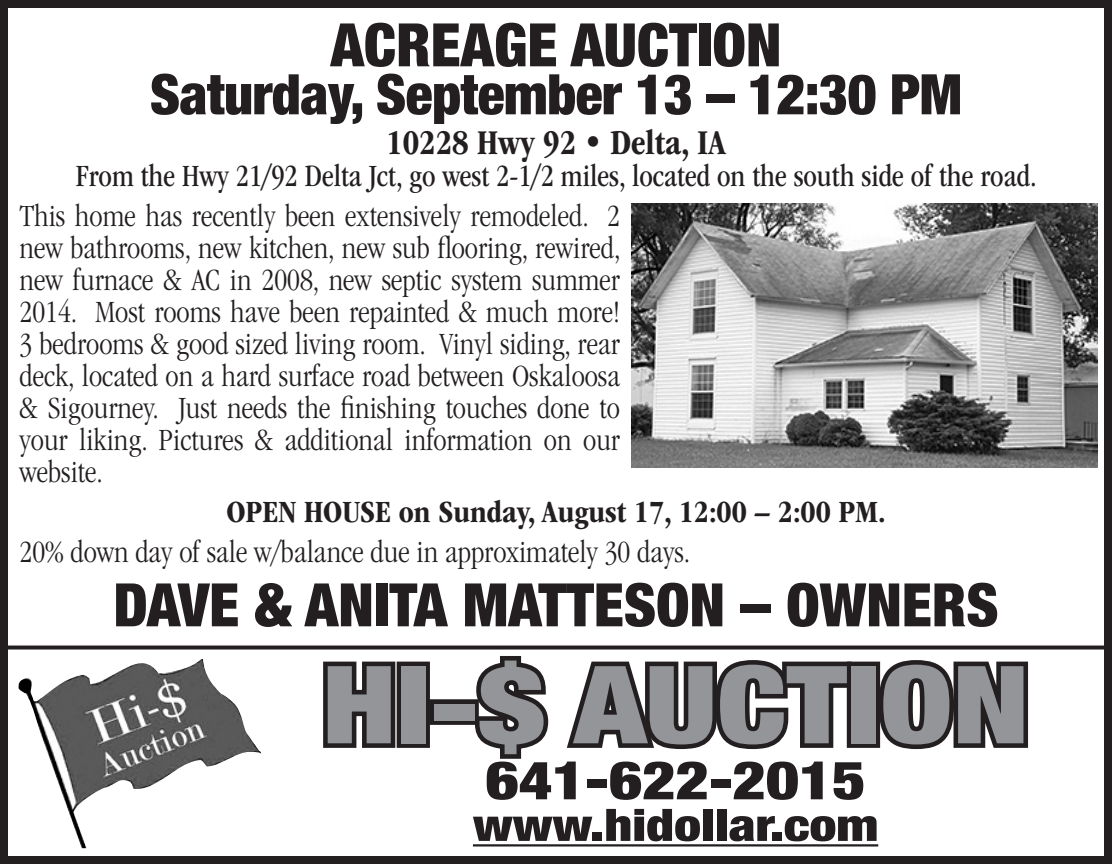
<style>
.page{position:relative;width:1112px;height:864px;background:#fff}
.page>*{position:absolute;margin:0;border:0;box-sizing:border-box;transform-origin:0 0}
.t1{font:900 condensed 108px "Helvetica Neue";color:#939598;scale:1.2 1}
.t2{font:900 condensed 60px "Helvetica Neue";color:#231f20}
.t3{font:900 condensed 56px "Helvetica Neue";letter-spacing:-.01em;color:#231f20}
.t4{font:900 condensed 53.2px "Helvetica Neue";color:#231f20;scale:1.2 1}
.t5{font:900 condensed 44.8px "Helvetica Neue";color:#231f20;scale:1.2 1}
.t6{font:700 condensed 36px "ITC Garamond Std";color:#231f20;scale:.95 1}
.t7{font:300 condensed 32px/32px "ITC Garamond Std";color:#231f20;text-align:justify}
.t8{font:condensed 32px "ITC Garamond Std";color:#231f20;scale:.95 1}
.t9{font:700 condensed 32px "ITC Garamond Std";color:#231f20}
</style>
<div class="page">
<div style="left:0;top:0;width:1112px;height:864px;border:8px solid #231f20"></div>
<img style="left:18px;top:659px;width:243px;height:189px">
<svg style="left:4px;top:646px;width:1108px;height:4px;background:#3c3939"></svg>
<hr style="left:473px;top:844px;width:405px;height:3px;background:#231f20">
<svg style="left:323px;top:661px;width:77px;height:87px"></svg>
<div style="left:396px;top:662px;width:34px;height:86px;border:9px solid #231f20"></div>
<div style="left:429px;top:699px;width:50px;height:26px;border:9px solid #231f20"></div>
<svg style="left:469px;top:656px;width:387px;height:103px"></svg>
<div style="left:846px;top:662px;width:34px;height:86px;border:9px solid #231f20"></div>
<svg style="left:873px;top:660px;width:156px;height:90px"></svg>
<img style="left:631px;top:204px;width:466px;height:263px">
<p class="t2" style="left:330px;top:-4px;width:452px">ACREAGE AUCTION</p>
<p class="t3" style="left:150px;top:48px;width:813px">Saturday, September 13 – 12:30 PM</p>
<p class="t6" style="left:386px;top:123px;width:359px">10228 Hwy 92 • Delta, IA</p>
<p class="t8" style="left:76px;top:158px;width:1013px">From the Hwy 21/92 Delta Jct, go west 2-1/2 miles, located on the south side of the road.</p>
<p class="t7" style="left:20px;top:200px;width:602px">This home has recently been extensively remodeled. 2 new bathrooms, new kitchen, new sub flooring, rewired, new furnace &amp; AC in 2008, new septic system summer 2014. Most rooms have been repainted &amp; much more!<br>3 bedrooms &amp; good sized living room. Vinyl siding, rear deck, located on a hard surface road between Oskaloosa &amp; Sigourney. Just needs the finishing touches done to your liking. Pictures &amp; additional information on our website.</p>
<p class="t9" style="left:226px;top:494px;width:660px">OPEN HOUSE on Sunday, August 17, 12:00 – 2:00 PM.</p>
<p class="t7" style="left:20px;top:536px;width:672px">20% down day of sale w/balance due in approximately 30 days.</p>
<p class="t2" style="left:113px;top:556px;width:886px">DAVE &amp; ANITA MATTESON – OWNERS</p>
<p class="t1" style="left:322px;top:616px;width:591px">HI-$ AUCTION</p>
<p class="t4" style="left:485px;top:737px;width:318px">641-622-2015</p>
<p class="t5" style="left:473px;top:788px;width:339px">www.hidollar.com</p>
</div>
